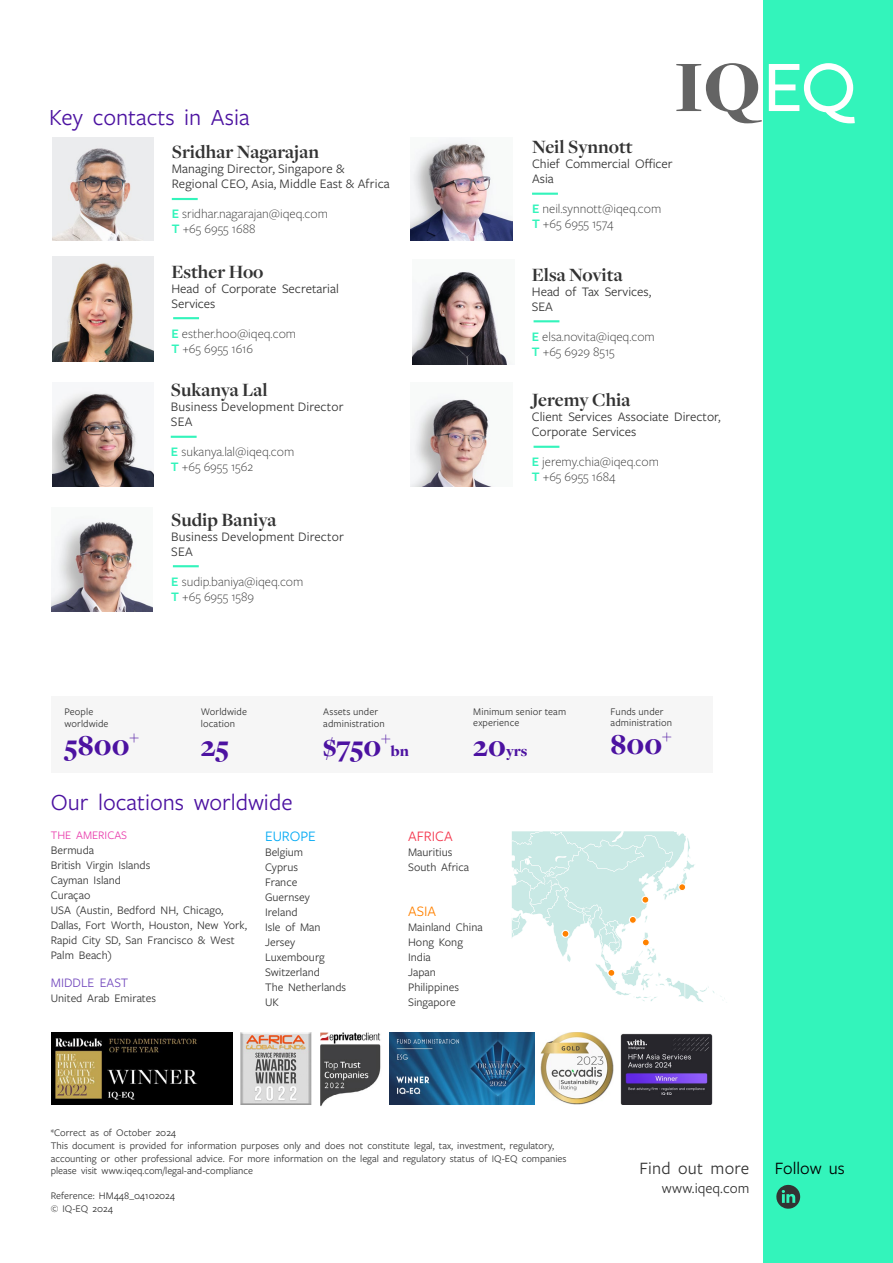
<style>
.page{position:relative;width:893px;height:1263px;background:#fff}
.page>*{position:absolute;margin:0;border:0;box-sizing:border-box;transform-origin:0 0}
.t1{font:900 30px "Freight Disp Pro";color:#4c12a1}
.t2{font:24px "Freight Sans Pro";color:#4c12a1}
.t3{font:700 19.5px "Freight Disp Pro";color:#333}
.t4{font:18px "Freight Sans Pro";letter-spacing:.01em;color:#333}
.t5{font:18px "Freight Sans Pro";color:#000}
.t6{font:900 15.9px "Freight Disp Pro";color:#4c12a1}
.t7{font:15px "Freight Sans Pro";color:#333}
.t8{font:15px "Freight Sans Pro";color:#00a9f4}
.t9{font:15px "Freight Sans Pro";color:#f4364c}
.t10{font:15px "Freight Sans Pro";color:#ff8200}
.t11{font:13.5px/15px "Freight Sans Pro";color:#333}
.t12{font:300 13.5px/15px "Freight Sans Pro";color:#333}
.t13{font:13.5px "Freight Sans Pro";color:#7248bd}
.t14{font:12px/15px "Freight Sans Pro";color:#333}
.t15{font:12px "Freight Sans Pro";color:#e93cac}
.t16{font:10.5px/12.6px "Freight Sans Pro";color:#333}
.s1{font-weight:600;color:#33f4bb}
.s2{font-size:25.5px}
.s3{font-size:30px}
</style>
<div class="page">
<div style="left:763px;top:0;width:130px;height:1263px;background:#33f4bb"></div>
<svg style="left:676px;top:63px;width:86px;height:60px"></svg>
<svg style="left:769px;top:63px;width:86px;height:60px"></svg>
<hr style="left:173px;top:565px;width:26px;height:2px;background:#33f4bb">
<hr style="left:171px;top:436px;width:26px;height:2px;background:#33f4bb">
<hr style="left:173px;top:317px;width:26px;height:2px;background:#33f4bb">
<hr style="left:534px;top:320px;width:25px;height:2px;background:#33f4bb">
<hr style="left:534px;top:446px;width:25px;height:2px;background:#33f4bb">
<img style="left:52px;top:257px;width:102px;height:104px">
<img style="left:413px;top:272px;width:94px;height:92px">
<img style="left:411px;top:399px;width:82px;height:88px">
<svg style="left:512px;top:831px;width:213px;height:171px"></svg>
<div style="left:679px;top:884px;width:7px;height:7px;background:#ff8200;border-radius:50%"></div>
<div style="left:678px;top:883px;width:8px;height:8px;border:1px solid #fff;border-radius:50%"></div>
<div style="left:642px;top:896px;width:7px;height:7px;background:#ff8200;border-radius:50%"></div>
<div style="left:641px;top:896px;width:8px;height:8px;border:1px solid #fff;border-radius:50%"></div>
<div style="left:629px;top:916px;width:7px;height:7px;background:#ff8200;border-radius:50%"></div>
<div style="left:629px;top:916px;width:8px;height:8px;border:1px solid #fff;border-radius:50%"></div>
<div style="left:562px;top:930px;width:7px;height:7px;background:#ff8200;border-radius:50%"></div>
<div style="left:561px;top:930px;width:8px;height:8px;border:1px solid #fff;border-radius:50%"></div>
<div style="left:608px;top:969px;width:7px;height:7px;background:#ff8200;border-radius:50%"></div>
<div style="left:607px;top:969px;width:8px;height:8px;border:1px solid #fff;border-radius:50%"></div>
<div style="left:642px;top:939px;width:7px;height:7px;background:#ff8200;border-radius:50%"></div>
<div style="left:642px;top:938px;width:8px;height:8px;border:1px solid #fff;border-radius:50%"></div>
<div style="left:51px;top:696px;width:661px;height:76px;background:#f6f6f6"></div>
<img style="left:51px;top:521px;width:102px;height:90px">
<img style="left:52px;top:391px;width:102px;height:96px">
<svg style="left:776px;top:1185px;width:24px;height:24px"></svg>
<hr style="left:532px;top:193px;width:26px;height:2px;background:#33f4bb">
<hr style="left:172px;top:198px;width:26px;height:2px;background:#33f4bb">
<img style="left:411px;top:141px;width:101px;height:100px">
<img style="left:52px;top:137px;width:102px;height:104px">
<img style="left:51px;top:1032px;width:182px;height:73px">
<img style="left:241px;top:1032px;width:70px;height:73px">
<img style="left:320px;top:1032px;width:61px;height:74px">
<img style="left:390px;top:1032px;width:144px;height:73px">
<img style="left:541px;top:1032px;width:73px;height:73px">
<img style="left:620px;top:1033px;width:93px;height:72px">
<h2 class="t2" style="left:49px;top:101px;width:202px">Key contacts in Asia</h2>
<h3 class="t3" style="left:172px;top:139px;width:149px">Sridhar Nagarajan</h3>
<p class="t11" style="left:172px;top:161px;width:220px">Managing Director, Singapore &amp;<br>Regional CEO, Asia, Middle East &amp; Africa</p>
<p class="t12" style="left:172px;top:206px;width:158px"><span class="s1">E</span> sridhar.nagarajan@iqeq.com<br><span class="s1">T</span> +65 6955 1688</p>
<h3 class="t3" style="left:171px;top:259px;width:94px">Esther Hoo</h3>
<p class="t11" style="left:171px;top:280px;width:169px">Head of Corporate Secretarial<br>Services</p>
<p class="t12" style="left:171px;top:325px;width:126px"><span class="s1">E</span> esther.hoo@iqeq.com<br><span class="s1">T</span> +65 6955 1616</p>
<h3 class="t3" style="left:171px;top:376px;width:98px">Sukanya Lal</h3>
<p class="t11" style="left:171px;top:398px;width:174px">Business Development Director<br>SEA</p>
<p class="t12" style="left:171px;top:443px;width:125px"><span class="s1">E</span> sukanya.lal@iqeq.com<br><span class="s1">T</span> +65 6955 1562</p>
<h3 class="t3" style="left:171px;top:506px;width:107px">Sudip Baniya</h3>
<p class="t11" style="left:171px;top:528px;width:174px">Business Development Director<br>SEA</p>
<p class="t12" style="left:171px;top:573px;width:134px"><span class="s1">E</span> sudip.baniya@iqeq.com<br><span class="s1">T</span> +65 6955 1589</p>
<h3 class="t3" style="left:532px;top:134px;width:102px">Neil Synnott</h3>
<p class="t11" style="left:532px;top:156px;width:142px">Chief Commercial Officer<br>Asia</p>
<p class="t12" style="left:532px;top:201px;width:131px"><span class="s1">E</span> neil.synnott@iqeq.com<br><span class="s1">T</span> +65 6955 1574</p>
<h3 class="t3" style="left:532px;top:262px;width:92px">Elsa Novita</h3>
<p class="t11" style="left:532px;top:283px;width:121px">Head of Tax Services,<br>SEA</p>
<p class="t12" style="left:532px;top:328px;width:125px"><span class="s1">E</span> elsa.novita@iqeq.com<br><span class="s1">T</span> +65 6929 8515</p>
<h3 class="t3" style="left:532px;top:387px;width:100px">Jeremy Chia</h3>
<p class="t11" style="left:532px;top:409px;width:190px">Client Services Associate Director,<br>Corporate Services</p>
<p class="t12" style="left:532px;top:454px;width:129px"><span class="s1">E</span> jeremy.chia@iqeq.com<br><span class="s1">T</span> +65 6955 1684</p>
<p class="t16" style="left:64px;top:705px;width:46px;line-height:12px">People worldwide</p>
<p class="t16" style="left:201px;top:705px;width:48px;line-height:12px">Worldwide location</p>
<p class="t16" style="left:323px;top:705px;width:63px;line-height:12px">Assets under administration</p>
<p class="t16" style="left:473px;top:706px;width:94px;line-height:10.5px">Minimum senior team experience</p>
<p class="t16" style="left:611px;top:706px;width:63px;line-height:10.5px">Funds under administration</p>
<h1 class="t1" style="left:64px;top:726px;width:76px">5800<sup>+</sup></h1>
<h1 class="t1" style="left:201px;top:727px;width:30px">25</h1>
<h1 class="t1" style="left:323px;top:727px;width:69px"><span class="s2">$</span>750<sup>+</sup></h1>
<h3 class="t6" style="left:391px;top:740px;width:20px">bn</h3>
<h3 class="t6" style="left:473px;top:740px;width:56px"><span class="s3">20</span>yrs</h3>
<h1 class="t1" style="left:611px;top:725px;width:63px">800<sup>+</sup></h1>
<h2 class="t2" style="left:51px;top:786px;width:243px">Our locations worldwide</h2>
<p class="t15" style="left:51px;top:827px;width:78px">THE AMERICAS</p>
<p class="t14" style="left:51px;top:842px;width:198px">Bermuda<br>British Virgin Islands<br>Cayman Island<br>Curaçao<br>USA (Austin, Bedford NH, Chicago,<br>Dallas, Fort Worth, Houston, New York,<br>Rapid City SD, San Francisco &amp; West<br>Palm Beach)</p>
<h3 class="t8" style="left:265px;top:826px;width:52px">EUROPE</h3>
<p class="t14" style="left:265px;top:844px;width:83px">Belgium<br>Cyprus<br>France<br>Guernsey<br>Ireland<br>Isle of Man<br>Jersey<br>Luxembourg<br>Switzerland<br>The Netherlands<br>UK</p>
<p class="t13" style="left:51px;top:974px;width:79px">MIDDLE EAST</p>
<p class="t14" style="left:51px;top:990px;width:107px">United Arab Emirates</p>
<h3 class="t9" style="left:408px;top:826px;width:46px">AFRICA</h3>
<p class="t14" style="left:408px;top:844px;width:63px">Mauritius<br>South Africa</p>
<h3 class="t10" style="left:408px;top:901px;width:30px">ASIA</h3>
<p class="t14" style="left:408px;top:919px;width:76px">Mainland China<br>Hong Kong<br>India<br>Japan<br>Philippines<br>Singapore</p>
<p class="t16" style="left:51px;top:1126px;width:517px">*Correct as of October 2024<br>This document is provided for information purposes only and does not constitute legal, tax, investment, regulatory, accounting or other professional advice. For more information on the legal and regulatory status of IQ-EQ companies please visit www.iqeq.com/legal-and-compliance</p>
<p class="t16" style="left:51px;top:1189px;width:126px">Reference: HM448_04102024 © IQ-EQ 2024</p>
<h3 class="t4" style="left:639px;top:1156px;width:111px">Find out more</h3>
<h3 class="t5" style="left:775px;top:1156px;width:72px">Follow us</h3>
<h3 class="t7" style="left:662px;top:1178px;width:89px">www.iqeq.com</h3>
</div>
